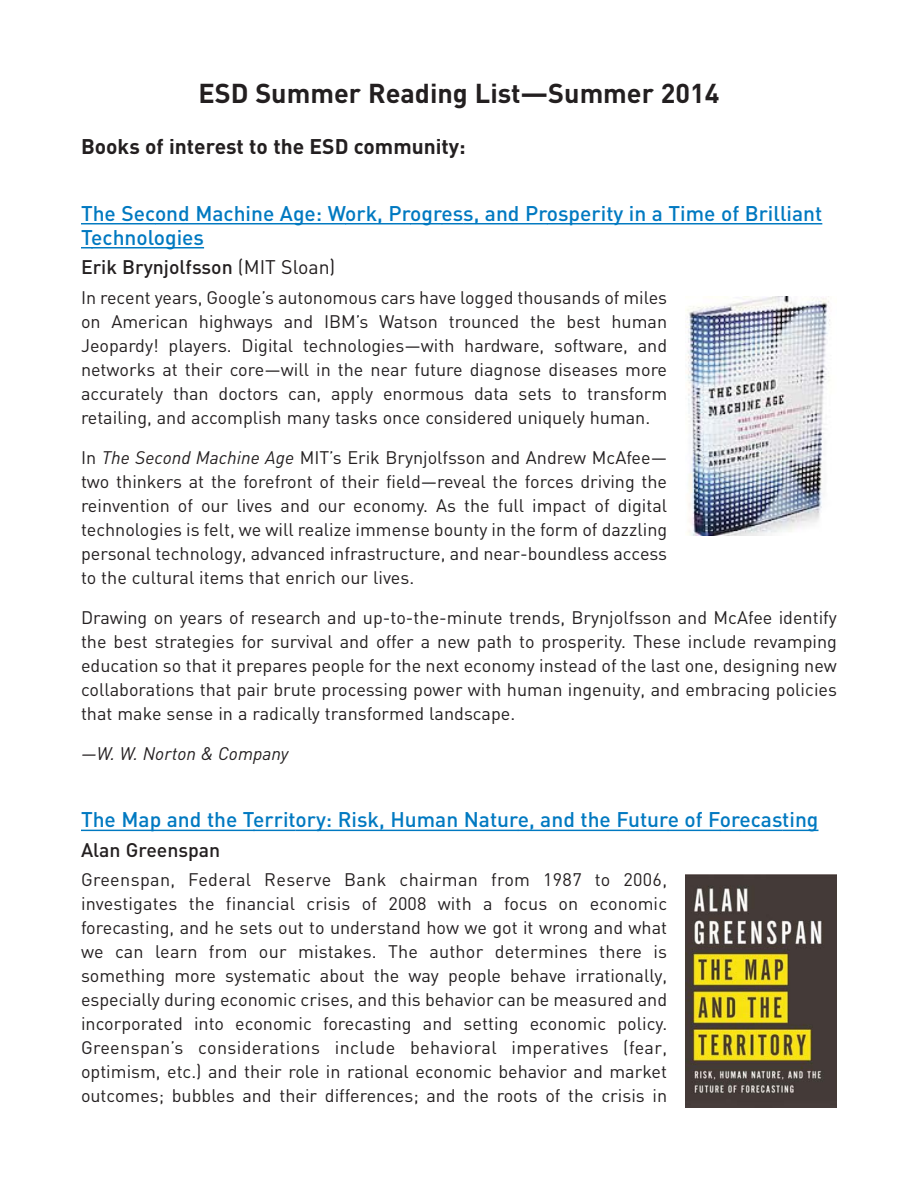
<style>
.page{position:relative;width:918px;height:1188px;background:#fff}
.page>*{position:absolute;margin:0;border:0;box-sizing:border-box;transform-origin:0 0}
.t1{font:700 27px "DIN";color:#231f20}
.t2{font:500 21px/24px "DIN";color:#0079c1}
.t3{font:700 21px "DIN";color:#231f20}
.t4{font:500 19.5px "DIN";color:#231f20}
.t5{font:18px/24px "DIN";color:#231f20;text-align:justify}
.t6{font:italic 18px "DIN";color:#231f20}
.s1{font-weight:400}
.s2{font-style:italic}
</style>
<div class="page">
<hr style="left:81px;top:223px;width:74px;height:1px;background:#0079c1">
<hr style="left:155px;top:223px;width:191px;height:1px;background:#0079c1">
<hr style="left:345px;top:223px;width:66px;height:1px;background:#0079c1">
<hr style="left:410px;top:223px;width:32px;height:1px;background:#0079c1">
<svg style="left:442px;top:223px;width:21px;height:1px"></svg>
<hr style="left:463px;top:223px;width:85px;height:1px;background:#0079c1">
<hr style="left:547px;top:223px;width:275px;height:1px;background:#0079c1">
<hr style="left:91px;top:247px;width:63px;height:1px;background:#0079c1">
<hr style="left:154px;top:247px;width:50px;height:1px;background:#0079c1">
<hr style="left:81px;top:830px;width:174px;height:1px;background:#0079c1">
<hr style="left:253px;top:830px;width:43px;height:1px;background:#0079c1">
<hr style="left:296px;top:830px;width:222px;height:1px;background:#0079c1">
<hr style="left:518px;top:830px;width:111px;height:1px;background:#0079c1">
<hr style="left:628px;top:830px;width:40px;height:1px;background:#0079c1">
<hr style="left:668px;top:830px;width:53px;height:1px;background:#0079c1">
<svg style="left:721px;top:830px;width:61px;height:1px"></svg>
<hr style="left:782px;top:830px;width:36px;height:1px;background:#0079c1">
<img style="left:685px;top:296px;width:145px;height:240px">
<img style="left:685px;top:874px;width:152px;height:233px">
<h1 class="t1" style="left:198px;top:83px;width:523px">ESD Summer Reading List—Summer 2014</h1>
<p class="t3" style="left:81px;top:139px;width:386px">Books of interest to the ESD community:</p>
<p class="t2" style="left:81px;top:204px;width:743px">The Second Machine Age: Work, Progress, and Prosperity in a Time of Brilliant<br>Technologies</p>
<p class="t4" style="left:81px;top:260px;width:256px">Erik Brynjolfsson <span class="s1">(MIT Sloan)</span></p>
<p class="t5" style="left:81px;top:287px;width:588px">In recent years, Google’s autonomous cars have logged thousands of miles on American highways and IBM’s Watson trounced the best human Jeopardy! players. Digital technologies—with hardware, software, and networks at their core—will in the near future diagnose diseases more accurately than doctors can, apply enormous data sets to transform retailing, and accomplish many tasks once considered uniquely human.</p>
<p class="t5" style="left:81px;top:448px;width:588px">In <span class="s2">The Second Machine Age</span> MIT’s Erik Brynjolfsson and Andrew McAfee— two thinkers at the forefront of their field—reveal the forces driving the reinvention of our lives and our economy. As the full impact of digital technologies is felt, we will realize immense bounty in the form of dazzling personal technology, advanced infrastructure, and near-boundless access to the cultural items that enrich our lives.</p>
<p class="t5" style="left:81px;top:608px;width:758px">Drawing on years of research and up-to-the-minute trends, Brynjolfsson and McAfee identify the best strategies for survival and offer a new path to prosperity. These include revamping education so that it prepares people for the next economy instead of the last one, designing new collaborations that pair brute processing power with human ingenuity, and embracing policies that make sense in a radically transformed landscape.</p>
<p class="t6" style="left:81px;top:747px;width:209px">—W. W. Norton &amp; Company</p>
<p class="t2" style="left:81px;top:810px;width:739px">The Map and the Territory: Risk, Human Nature, and the Future of Forecasting</p>
<p class="t4" style="left:81px;top:843px;width:141px">Alan Greenspan</p>
<p class="t5" style="left:81px;top:870px;width:588px">Greenspan, Federal Reserve Bank chairman from 1987 to 2006, investigates the financial crisis of 2008 with a focus on economic forecasting, and he sets out to understand how we got it wrong and what we can learn from our mistakes. The author determines there is something more systematic about the way people behave irrationally, especially during economic crises, and this behavior can be measured and incorporated into economic forecasting and setting economic policy.<br>Greenspan’s considerations include behavioral imperatives (fear, optimism, etc.) and their role in rational economic behavior and market outcomes; bubbles and their differences; and the roots of the crisis in</p>
</div>
